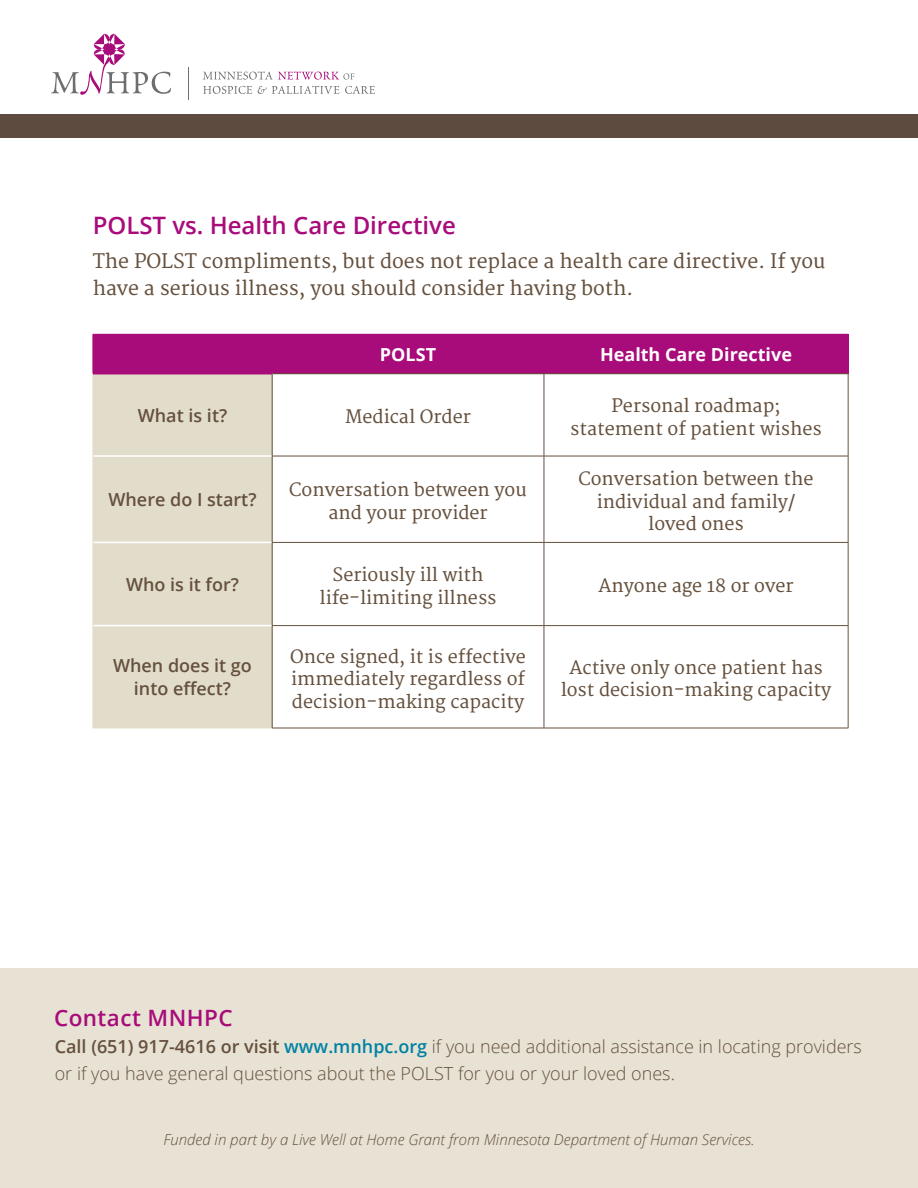
<style>
.page{position:relative;width:918px;height:1188px;background:#fff}
.page>*{position:absolute;margin:0;border:0;box-sizing:border-box;transform-origin:0 0}
.t1{font:600 24px "Open Sans";color:#a80b7a}
.t2{font:600 22.5px "Open Sans";letter-spacing:.02em;color:#a80b7a}
.t3{font:19.5px/27px "Merriweather";color:#65503d}
.t4{font:18px/22.5px "Merriweather";color:#65503d;text-align:center}
.t5{font:300 18px/27px "Open Sans";color:#65503d}
.t6{font:600 18px/22.5px "Open Sans";color:#65503d;text-align:center}
.t7{font:700 18px "Open Sans";color:#fff}
.t8{font:italic 300 15px "Open Sans";color:#65503d}
.s1{font-weight:600}
.s2{font-weight:600;color:#0081a3}
</style>
<div class="page">
<div style="left:93px;top:334px;width:179px;height:40px;background:#a80b7a"></div>
<div style="left:272px;top:334px;width:272px;height:40px;background:#a80b7a"></div>
<div style="left:544px;top:334px;width:304px;height:40px;background:#a80b7a"></div>
<div style="left:93px;top:374px;width:179px;height:82px;background:#e2ddcb"></div>
<div style="left:93px;top:456px;width:179px;height:86px;background:#e2ddcb"></div>
<div style="left:93px;top:542px;width:179px;height:84px;background:#e2ddcb"></div>
<div style="left:93px;top:626px;width:179px;height:102px;background:#e2ddcb"></div>
<hr style="left:93px;top:455px;width:179px;height:2px;background:#fff">
<hr style="left:93px;top:542px;width:179px;height:1px;background:#fff">
<hr style="left:93px;top:625px;width:179px;height:1px;background:#fff">
<hr style="left:544px;top:625px;width:304px;height:1px;background:#65503d">
<hr style="left:544px;top:626px;width:1px;height:102px;background:#65503d">
<hr style="left:544px;top:543px;width:1px;height:82px;background:#65503d">
<hr style="left:272px;top:625px;width:272px;height:1px;background:#65503d">
<hr style="left:272px;top:542px;width:272px;height:1px;background:#65503d">
<hr style="left:272px;top:456px;width:272px;height:1px;background:#65503d">
<hr style="left:544px;top:374px;width:1px;height:82px;background:#65503d">
<hr style="left:544px;top:456px;width:304px;height:1px;background:#65503d">
<hr style="left:544px;top:456px;width:1px;height:86px;background:#65503d">
<hr style="left:544px;top:542px;width:304px;height:1px;background:#65503d">
<hr style="left:93px;top:374px;width:1px;height:82px;background:#e2ddcb">
<hr style="left:93px;top:456px;width:1px;height:86px;background:#e2ddcb">
<hr style="left:93px;top:542px;width:1px;height:84px;background:#e2ddcb">
<hr style="left:93px;top:728px;width:179px;height:1px;background:#e2ddcb">
<hr style="left:848px;top:334px;width:1px;height:40px;background:#a80b7a">
<hr style="left:272px;top:373px;width:272px;height:1px;background:#65503d">
<hr style="left:272px;top:374px;width:1px;height:82px;background:#65503d">
<hr style="left:544px;top:373px;width:304px;height:1px;background:#65503d">
<hr style="left:848px;top:374px;width:1px;height:82px;background:#65503d">
<hr style="left:272px;top:456px;width:1px;height:86px;background:#65503d">
<hr style="left:848px;top:456px;width:1px;height:86px;background:#65503d">
<hr style="left:272px;top:543px;width:1px;height:82px;background:#65503d">
<hr style="left:848px;top:543px;width:1px;height:82px;background:#65503d">
<hr style="left:272px;top:626px;width:1px;height:102px;background:#65503d">
<hr style="left:848px;top:626px;width:1px;height:102px;background:#65503d">
<hr style="left:272px;top:728px;width:272px;height:1px;background:#65503d">
<hr style="left:544px;top:728px;width:304px;height:1px;background:#65503d">
<div style="left:0;top:968px;width:918px;height:220px;background:#e7e2d4"></div>
<div style="left:0;top:115px;width:918px;height:23px;background:#5d4b3f"></div>
<svg style="left:51px;top:34px;width:120px;height:61px"></svg>
<svg style="left:203px;top:71px;width:151px;height:9px"></svg>
<svg style="left:203px;top:86px;width:49px;height:8px"></svg>
<svg style="left:258px;top:86px;width:81px;height:8px"></svg>
<svg style="left:345px;top:86px;width:30px;height:8px"></svg>
<hr style="left:188px;top:67px;width:1px;height:33px;background:#6d6e71">
<h1 class="t1" style="left:93px;top:209px;width:365px">POLST vs. Health Care Directive</h1>
<p class="t3" style="left:93px;top:249px;width:734px">The POLST compliments, but does not replace a health care directive. If you have a serious illness, you should consider having both.</p>
<p class="t7" style="left:380px;top:342px;width:58px">POLST</p>
<p class="t7" style="left:600px;top:342px;width:193px">Health Care Directive</p>
<p class="t6" style="left:138px;top:404px;width:91px">What is it?</p>
<p class="t4" style="left:345px;top:406px;width:127px">Medical Order</p>
<p class="t4" style="left:570px;top:395px;width:253px">Personal roadmap; statement of patient wishes</p>
<p class="t6" style="left:109px;top:488px;width:149px">Where do I start?</p>
<p class="t4" style="left:289px;top:480px;width:239px">Conversation between you and your provider</p>
<p class="t4" style="left:578px;top:468px;width:237px">Conversation between the individual and family/ loved ones</p>
<p class="t6" style="left:126px;top:573px;width:114px">Who is it for?</p>
<p class="t4" style="left:320px;top:564px;width:178px">Seriously ill with life-limiting illness</p>
<p class="t4" style="left:598px;top:576px;width:197px">Anyone age 18 or over</p>
<p class="t6" style="left:113px;top:654px;width:140px">When does it go into effect?</p>
<p class="t4" style="left:290px;top:646px;width:237px;text-align:justify">Once signed, it is effective immediately regardless of decision-making capacity</p>
<p class="t4" style="left:561px;top:657px;width:272px">Active only once patient has lost decision-making capacity</p>
<h2 class="t2" style="left:54px;top:1002px;width:180px">Contact MNHPC</h2>
<p class="t5" style="left:55px;top:1032px;width:809px"><span class="s1">Call (651) 917-4616 or visit</span> <span class="s2">www.mnhpc.org</span> if you need additional assistance in locating providers or if you have general questions about the POLST for you or your loved ones.</p>
<p class="t8" style="left:163px;top:1130px;width:593px">Funded in part by a Live Well at Home Grant from Minnesota Department of Human Services.</p>
</div>
